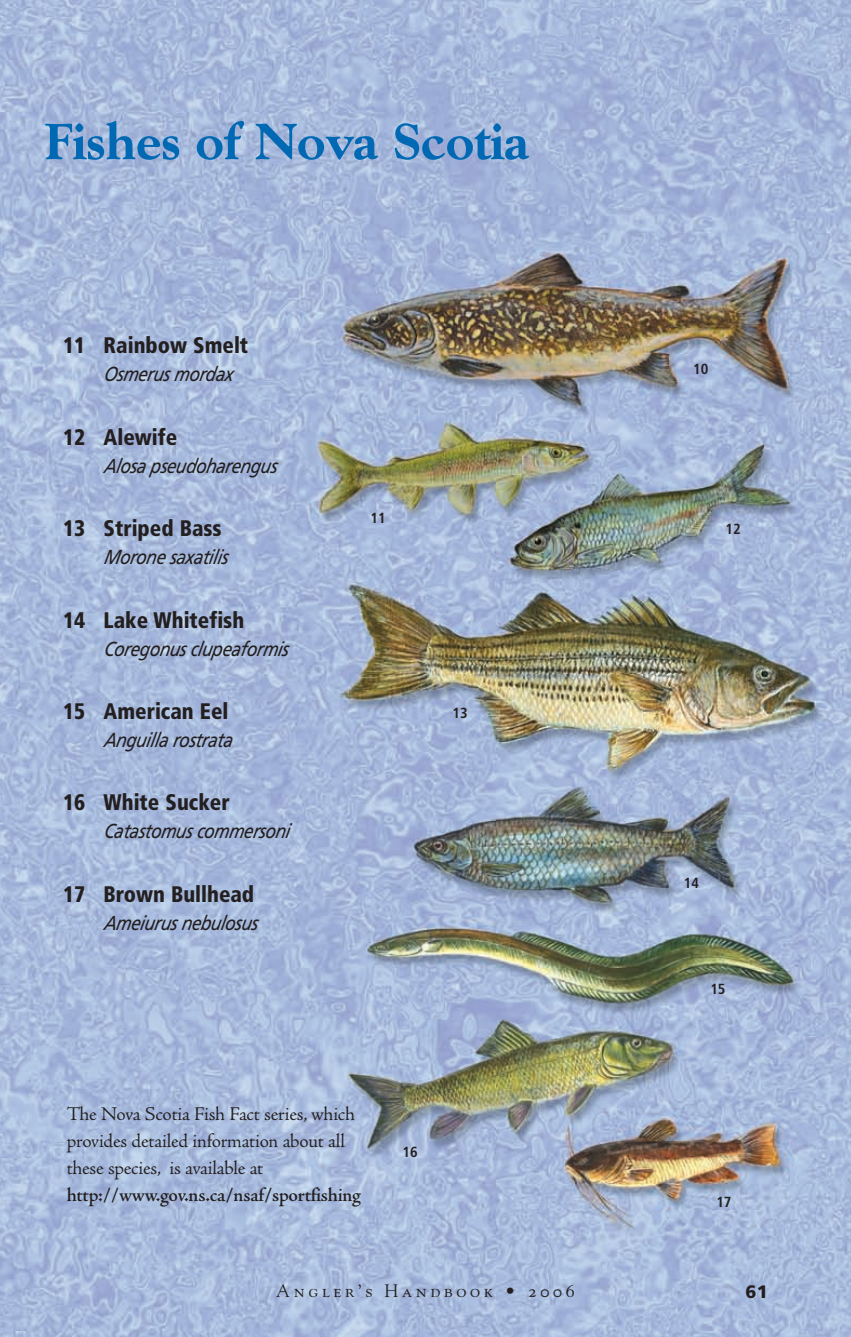
<style>
.page{position:relative;width:851px;height:1337px;background:#fff}
.page>*{position:absolute;margin:0;border:0;box-sizing:border-box;transform-origin:0 0}
.t1{font:800 51.07px "Goudy";letter-spacing:-.01em;color:#0168b3}
.t2{font:900 condensed 22.5px "Frutiger";color:#231f20;scale:.95 1}
.t3{font:italic 20.25px "Frutiger";letter-spacing:-.03em;color:#231f20;scale:.85 1}
.t4{font:20.25px/27px "Adobe Jenson";letter-spacing:-.01em;color:#231f20}
.t5{font:600 20.25px "Adobe Jenson";letter-spacing:-.01em;color:#231f20}
.t6{font:18px "Goudy SC";letter-spacing:.2em;color:#231f20}
.t7{font:900 18px "Frutiger";color:#231f20}
.t8{font:700 condensed 14.62px "Frutiger";color:#231f20}
</style>
<div class="page">
<img style="left:0;top:0;width:850px;height:1336px">
<h1 class="t1" style="left:44px;top:121px;width:486px">Fishes of Nova Scotia</h1>
<p class="t2" style="left:63px;top:336px;width:196px">11 Rainbow Smelt</p>
<p class="t3" style="left:104px;top:366px;width:153px">Osmerusmordax</p>
<p class="t2" style="left:63px;top:428px;width:122px">12 Alewife</p>
<p class="t3" style="left:104px;top:457px;width:209px">Alosa pseudoharengus</p>
<p class="t2" style="left:63px;top:519px;width:168px">13 Striped Bass</p>
<p class="t3" style="left:104px;top:549px;width:152px">Morone saxatilis</p>
<p class="t2" style="left:63px;top:610px;width:192px">14 Lake Whitefish</p>
<p class="t3" style="left:104px;top:640px;width:223px">Coregonusclup eaformis</p>
<p class="t2" style="left:63px;top:702px;width:176px">15 American Eel</p>
<p class="t3" style="left:104px;top:731px;width:157px">Anguilla rostrata</p>
<p class="t2" style="left:63px;top:793px;width:177px">16 White Sucker</p>
<p class="t3" style="left:104px;top:823px;width:220px">Catastomuscommersoni</p>
<p class="t2" style="left:63px;top:884px;width:203px">17 Brown Bullhead</p>
<p class="t3" style="left:104px;top:914px;width:187px">Ameiurusnebulosus</p>
<p class="t8" style="left:370px;top:512px;width:17px">11</p>
<p class="t8" style="left:452px;top:706px;width:17px">13</p>
<p class="t4" style="left:67px;top:1102px;width:290px">The Nova Scotia Fish Fact series, which provides detailed information about all these species, is available at</p>
<p class="t5" style="left:67px;top:1187px;width:296px">http://www.gov.ns.ca/nsaf/sportfishing</p>
<p class="t8" style="left:402px;top:1146px;width:17px">16</p>
<p class="t8" style="left:693px;top:362px;width:17px">10</p>
<p class="t8" style="left:725px;top:523px;width:17px">12</p>
<p class="t8" style="left:684px;top:877px;width:17px">14</p>
<p class="t8" style="left:710px;top:983px;width:17px">15</p>
<p class="t8" style="left:716px;top:1195px;width:17px">17</p>
<p class="t6" style="left:276px;top:1283px;width:300px">Angler’s Handbook • 2006</p>
<p class="t7" style="left:745px;top:1284px;width:24px">61</p>
</div>
